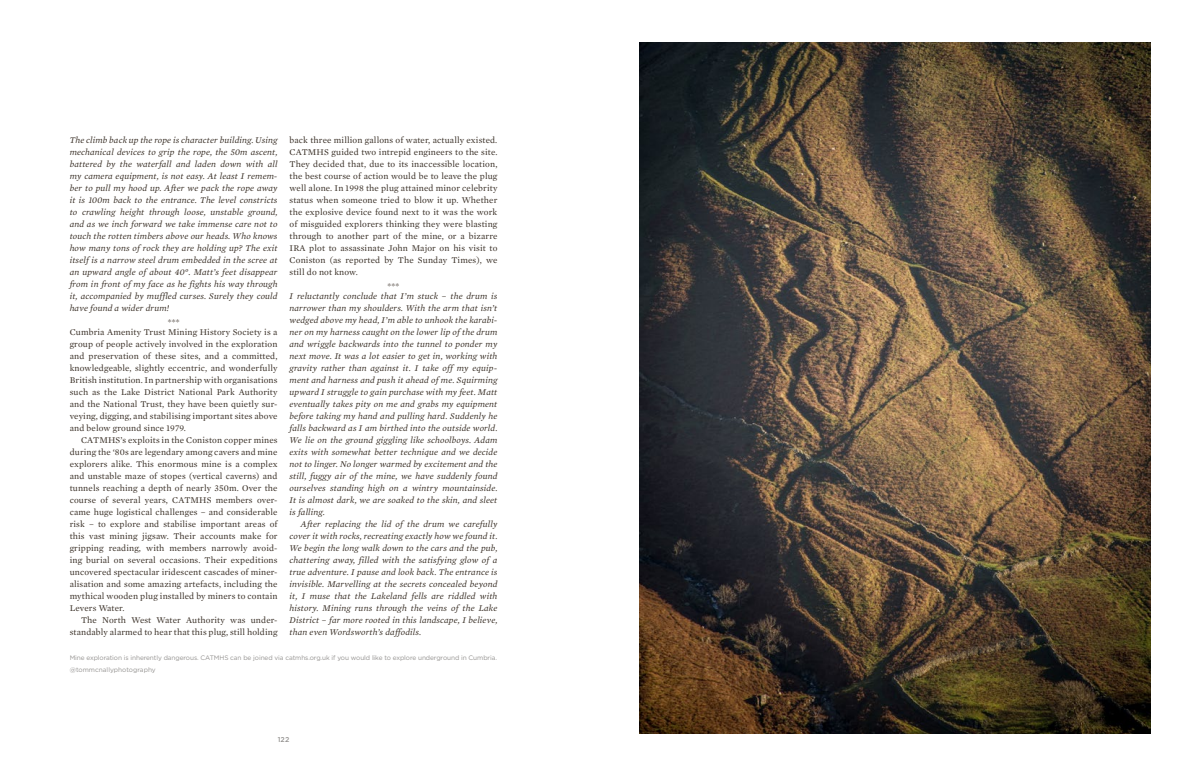
<style>
.page{position:relative;width:1191px;height:777px;background:#fff}
.page>*{position:absolute;margin:0;border:0;box-sizing:border-box;transform-origin:0 0}
.t1{font:italic 9px/12px "Mercury Text G1";letter-spacing:.015em;color:#382e25;text-align:justify}
.t2{font:9px/12px "Mercury Text G1";letter-spacing:.015em;color:#382e25;text-align:justify}
.t3{font:500 7px "Gotham";color:#949290}
.t4{font:6.5px/12px "Gotham";letter-spacing:-.01em;color:#949290}
</style>
<div class="page">
<img style="left:640px;top:43px;width:510px;height:690px">
<p class="t2" style="left:289px;top:134px;width:209px">back three million gallons of water, actually existed.<br>CATMHS guided two intrepid engineers to the site.<br>They decided that, due to its inaccessible location, the best course of action would be to leave the plug well alone. In 1998 the plug attained minor celebrity status when someone tried to blow it up. Whether the explosive device found next to it was the work of misguided explorers thinking they were blasting through to another part of the mine, or a bizarre IRA plot to assassinate John Major on his visit to Coniston (as reported by The Sunday Times), we still do not know.</p>
<p class="t2" style="left:387px;top:280px;width:13px">***</p>
<p class="t1" style="left:289px;top:290px;width:209px">I reluctantly conclude that I’m stuck – the drum is narrower than my shoulders. With the arm that isn’t wedged above my head, I’m able to unhook the karabi&shy;ner on my harness caught on the lower lip of the drum and wriggle backwards into the tunnel to ponder my next move. It was a lot easier to get in, working with gravity rather than against it. I take off my equip&shy;ment and harness and push it ahead of me. Squirming upward I struggle to gain purchase with my feet. Matt eventually takes pity on me and grabs my equipment before taking my hand and pulling hard. Suddenly he falls backward as I am birthed into the outside world.<br>We lie on the ground giggling like schoolboys. Adam exits with somewhat better technique and we decide not to linger. No longer warmed by excitement and the still, fuggy air of the mine, we have suddenly found ourselves standing high on a wintry mountainside.<br>It is almost dark, we are soaked to the skin, and sleet is falling.</p>
<p class="t1" style="left:289px;top:518px;width:209px;text-indent:11px">After replacing the lid of the drum we carefully cover it with rocks, recreating exactly how we found it.<br>We begin the long walk down to the cars and the pub, chattering away, filled with the satisfying glow of a true adventure. I pause and look back. The entrance is invisible. Marvelling at the secrets concealed beyond it, I muse that the Lakeland fells are riddled with history. Mining runs through the veins of the Lake District – far more rooted in this landscape, I believe, than even Wordsworth’s daffodils.</p>
<p class="t4" style="left:70px;top:651px;width:429px">Mine exploration is inherently dangerous. CATMHS can be joined via catmhs.org.uk if you would like to explore underground in Cumbria. @tommcnallyphotography</p>
<p class="t1" style="left:70px;top:134px;width:209px">The climb back up the rope is character building. Using mechanical devices to grip the rope, the 50m ascent, battered by the waterfall and laden down with all my camera equipment, is not easy. At least I remem&shy;ber to pull my hood up. After we pack the rope away it is 100m back to the entrance. The level constricts to crawling height through loose, unstable ground, and as we inch forward we take immense care not to touch the rotten timbers above our heads. Who knows how many tons of rock they are holding up? The exit itself is a narrow steel drum embedded in the scree at an upward angle of about 40°. Matt’s feet disappear from in front of my face as he fights his way through it, accompanied by muffled curses. Surely they could have found a wider drum!</p>
<p class="t2" style="left:70px;top:317px;width:209px;line-height:10px;text-align:center">***<br>Cumbria Amenity Trust Mining History Society is a</p>
<p class="t2" style="left:70px;top:338px;width:209px">group of people actively involved in the exploration and preservation of these sites, and a committed, knowledgeable, slightly eccentric, and wonderfully British institution. In partnership with organisations such as the Lake District National Park Authority and the National Trust, they have been quietly sur&shy;veying, digging, and stabilising important sites above and below ground since 1979.</p>
<p class="t2" style="left:70px;top:434px;width:209px;text-indent:11px">CATMHS’s exploits in the Coniston copper mines during the ‘80s are legendary among cavers and mine explorers alike. This enormous mine is a complex and unstable maze of stopes (vertical caverns) and tunnels reaching a depth of nearly 350m. Over the course of several years, CATMHS members over&shy;came huge logistical challenges – and considerable risk – to explore and stabilise important areas of this vast mining jigsaw. Their accounts make for gripping reading, with members narrowly avoid&shy;ing burial on several occasions. Their expeditions uncovered spectacular iridescent cascades of miner&shy;alisation and some amazing artefacts, including the mythical wooden plug installed by miners to contain Levers Water.</p>
<p class="t2" style="left:70px;top:614px;width:209px;text-align:right">The North West Water Authority was under&shy;standably alarmed to hear that this plug, still holding</p>
<p class="t3" style="left:278px;top:736px;width:13px">122</p>
</div>
